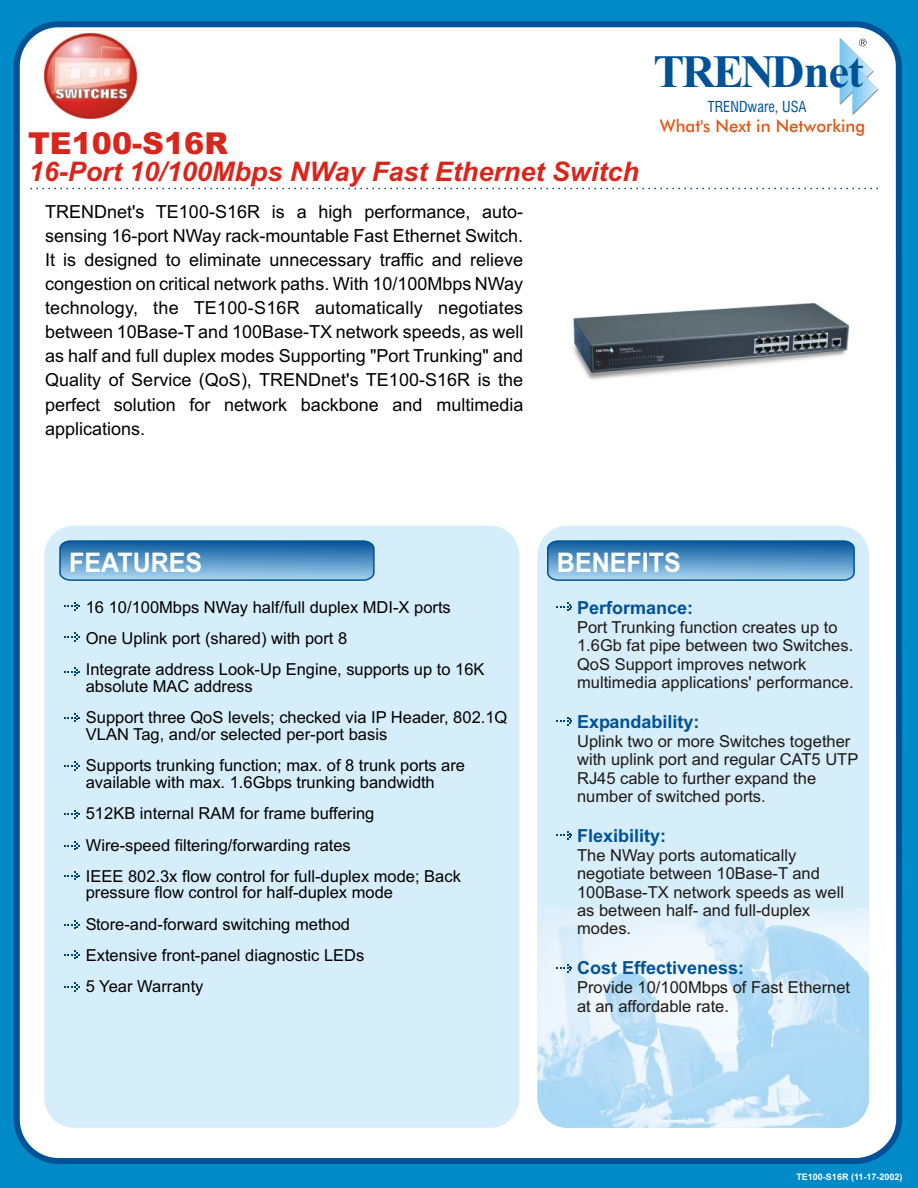
<style>
.page{position:relative;width:918px;height:1188px;background:#008ac7}
.page>*{position:absolute;margin:0;border:0;box-sizing:border-box;transform-origin:0 0}
.t1{font:700 46.35px "Times New Roman";letter-spacing:-.05em;color:#005296}
.t2{font:900 30.3px "Arial";color:#d9261c}
.t3{font:italic 700 27px "Arial";color:#d9261c}
.t4{font:700 27px "Arial";color:#fff;scale:.93 1}
.t5{font:18px/24.2px "Arial";color:#000;text-align:justify}
.t6{font:700 18px "Arial";color:#005296}
.t7{font:17.4px "Futura Md BT";color:#e05717}
.t8{font:16.5px/31.3px "Arial";color:#000}
.t9{font:16.5px/18.5px "Arial";color:#1f1a17}
.t10{font:700 14.7px "Swis 721 Cn BT";color:#005296}
.t11{font:700 9px "Arial";color:#fff}
</style>
<div class="page">
<div style="left:14px;top:21px;width:888px;height:1143px;background:#fff;border:6px solid #005296;border-radius:42px"></div>
<div style="left:44px;top:526px;width:475px;height:602px;background:#d6edfa;border-radius:30px"></div>
<svg style="left:64px;top:602px;width:16px;height:9px"></svg>
<svg style="left:59px;top:540px;width:316px;height:41px;background:#5392c4"></svg>
<svg style="left:30px;top:188px;width:848px;height:1px"></svg>
<div style="left:537px;top:526px;width:332px;height:602px;background:#d6edfa;border-radius:30px"></div>
<img style="left:537px;top:908px;width:332px;height:220px">
<svg style="left:547px;top:540px;width:308px;height:41px;background:#5392c4"></svg>
<svg style="left:556px;top:602px;width:16px;height:9px"></svg>
<img style="left:573px;top:303px;width:276px;height:77px">
<svg style="left:64px;top:633px;width:16px;height:8px"></svg>
<svg style="left:64px;top:667px;width:16px;height:9px"></svg>
<svg style="left:64px;top:713px;width:16px;height:9px"></svg>
<svg style="left:64px;top:761px;width:16px;height:9px"></svg>
<svg style="left:64px;top:810px;width:16px;height:9px"></svg>
<svg style="left:64px;top:841px;width:16px;height:9px"></svg>
<svg style="left:64px;top:871px;width:16px;height:9px"></svg>
<svg style="left:64px;top:920px;width:16px;height:9px"></svg>
<svg style="left:64px;top:950px;width:16px;height:9px"></svg>
<svg style="left:64px;top:983px;width:16px;height:8px"></svg>
<svg style="left:556px;top:717px;width:16px;height:9px"></svg>
<svg style="left:556px;top:831px;width:16px;height:9px"></svg>
<svg style="left:556px;top:964px;width:16px;height:9px"></svg>
<img style="left:44px;top:34px;width:93px;height:84px">
<svg style="left:840px;top:38px;width:38px;height:77px"></svg>
<h2 class="t2" style="left:28px;top:132px;width:201px">TE100-S16R</h2>
<h3 class="t3" style="left:29px;top:162px;width:612px">16-Port 10/100Mbps NWay Fast Ethernet Switch</h3>
<p class="t5" style="left:45px;top:201px;width:480px">TRENDnet's TE100-S16R is a high performance, auto&shy;sensing 16-port NWay rack-mountable Fast Ethernet Switch.<br>It is designed to eliminate unnecessary traffic and relieve congestion on critical network paths. With 10/100Mbps NWay technology, the TE100-S16R automatically negotiates between 10Base-T and 100Base-TX network speeds, as well as half and full duplex modes Supporting "Port Trunking" and Quality of Service (QoS), TRENDnet's TE100-S16R is the perfect solution for network backbone and multimedia applications.</p>
<h1 class="t1" style="left:653px;top:55px;width:212px">TRENDnet</h1>
<p class="t10" style="left:708px;top:100px;width:101px">TRENDware, USA</p>
<p class="t7" style="left:660px;top:119px;width:207px">What's Next in Networking</p>
<h3 class="t4" style="left:69px;top:552px;width:145px">FEATURES</h3>
<h3 class="t4" style="left:557px;top:552px;width:135px">BENEFITS</h3>
<p class="t6" style="left:577px;top:601px;width:118px">Performance:</p>
<p class="t8" style="left:86px;top:593px;width:400px">16 10/100Mbps NWay half/full duplex MDI-X ports<br>One Uplink port (shared) with port 8<br>Integrate address Look-Up Engine, supports up to 16K</p>
<p class="t8" style="left:86px;top:672px;width:423px">absolute MAC address<br>Support three QoS levels; checked via IP Header, 802.1Q</p>
<p class="t8" style="left:86px;top:720px;width:381px">VLAN Tag, and/or selected per-port basis<br>Supports trunking function; max. of 8 trunk ports are</p>
<p class="t8" style="left:86px;top:768px;width:377px">available with max. 1.6Gbps trunking bandwidth 512KB internal RAM for frame buffering Wire-speed filtering/forwarding rates<br>IEEE 802.3x flow control for full-duplex mode; Back</p>
<p class="t8" style="left:86px;top:878px;width:309px">pressure flow control for half-duplex mode Store-and-forward switching method Extensive front-panel diagnostic LEDs<br>5 Year Warranty</p>
<p class="t9" style="left:577px;top:619px;width:278px">Port Trunking function creates up to 1.6Gb fat pipe between two Switches.<br>QoS Support improves network multimedia applications' performance.</p>
<p class="t6" style="left:577px;top:715px;width:124px">Expandability:</p>
<p class="t9" style="left:577px;top:733px;width:283px">Uplink two or more Switches together with uplink port and regular CAT5 UTP<br>RJ45 cable to further expand the number of switched ports.</p>
<p class="t6" style="left:577px;top:829px;width:91px">Flexibility:</p>
<p class="t9" style="left:577px;top:847px;width:268px">The NWay ports automatically negotiate between 10Base-T and<br>100Base-TX network speeds as well as between half- and full-duplex modes.</p>
<p class="t6" style="left:577px;top:961px;width:169px">Cost Effectiveness:</p>
<p class="t9" style="left:577px;top:980px;width:275px">Provide 10/100Mbps of Fast Ethernet at an affordable rate.</p>
<p class="t11" style="left:796px;top:1173px;width:108px">TE100-S16R (11-17-2002)</p>
</div>
